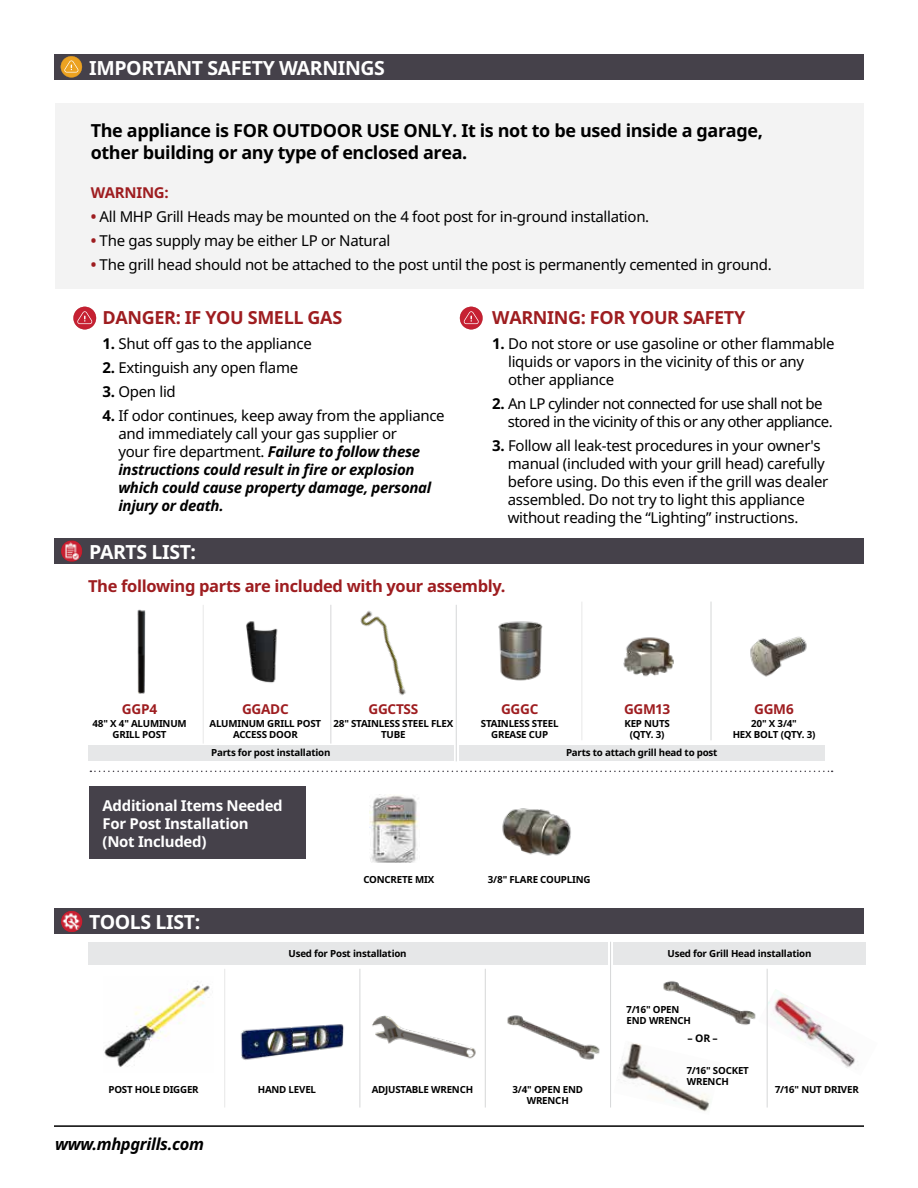
<style>
.page{position:relative;width:918px;height:1188px;background:#fff}
.page>*{position:absolute;margin:0;border:0;box-sizing:border-box;transform-origin:0 0}
.t1{font:700 19.5px "Noto Sans";letter-spacing:-.02em;color:#fff}
.t2{font:700 18px/21.6px "Noto Sans";letter-spacing:-.02em;color:#000}
.t3{font:700 18px "Noto Sans";letter-spacing:-.02em;color:#9e1d20}
.t4{font:700 16.5px "Noto Sans";letter-spacing:-.02em;color:#9e1d20}
.t5{font:italic 700 16.5px "Noto Sans";letter-spacing:-.02em;color:#000}
.t6{font:15px/18px "Noto Sans";letter-spacing:-.02em;color:#000}
.t7{font:italic 700 15px/18px "Noto Sans";letter-spacing:-.02em;color:#000}
.t8{font:15px/18px "Noto Sans";letter-spacing:-.04em;color:#000}
.t9{font:700 15px/18px "Noto Sans";letter-spacing:-.02em;color:#fff}
.t10{font:700 15px "Noto Sans";letter-spacing:-.02em;color:#9e1d20}
.t11{font:700 13.65px "Noto Sans";letter-spacing:-.02em;color:#9e1d20}
.t12{font:700 10.5px "Noto Sans";color:#000}
.t13{font:700 9.75px/10.5px "Noto Sans";letter-spacing:-.02em;color:#000;text-align:center}
.s1{font-weight:700;color:#9e1d20}
.s2{font-weight:700}
.s3{font-style:normal}
.s4{font-weight:400;font-style:normal}
</style>
<div class="page">
<div style="left:55px;top:104px;width:809px;height:185px;background:#f3f3f3"></div>
<svg style="left:73px;top:307px;width:23px;height:22px"></svg>
<svg style="left:460px;top:307px;width:23px;height:22px"></svg>
<img style="left:372px;top:1015px;width:104px;height:44px">
<img style="left:240px;top:1024px;width:104px;height:36px">
<img style="left:507px;top:1015px;width:93px;height:45px">
<img style="left:663px;top:981px;width:93px;height:44px">
<img style="left:104px;top:981px;width:106px;height:86px">
<img style="left:502px;top:808px;width:69px;height:48px">
<hr style="left:224px;top:969px;width:1px;height:139px;background:#000">
<hr style="left:360px;top:969px;width:1px;height:139px;background:#d6d7d8">
<hr style="left:485px;top:969px;width:1px;height:139px;background:#d6d7d8">
<hr style="left:610px;top:942px;width:1px;height:166px;background:#d6d7d8">
<img style="left:498px;top:621px;width:45px;height:60px">
<img style="left:750px;top:636px;width:57px;height:41px">
<img style="left:623px;top:637px;width:51px;height:40px">
<hr style="left:581px;top:602px;width:1px;height:138px;background:#000">
<hr style="left:711px;top:602px;width:1px;height:138px;background:#d6d7d8">
<div style="left:54px;top:908px;width:810px;height:26px;background:#45414a"></div>
<div style="left:54px;top:538px;width:810px;height:26px;background:#45414a"></div>
<img style="left:61px;top:541px;width:21px;height:20px">
<div style="left:54px;top:54px;width:810px;height:26px;background:#45414a"></div>
<img style="left:61px;top:911px;width:21px;height:21px">
<img style="left:246px;top:621px;width:32px;height:62px">
<img style="left:137px;top:609px;width:9px;height:85px">
<img style="left:360px;top:611px;width:46px;height:85px">
<hr style="left:203px;top:605px;width:1px;height:139px;background:#000">
<hr style="left:330px;top:605px;width:1px;height:139px;background:#d6d7d8">
<hr style="left:456px;top:605px;width:1px;height:156px;background:#d6d7d8">
<div style="left:90px;top:786px;width:216px;height:73px;background:#45414a"></div>
<svg style="left:90px;top:771px;width:743px;height:1px"></svg>
<svg style="left:61px;top:56px;width:21px;height:22px"></svg>
<hr style="left:54px;top:1125px;width:810px;height:2px;background:#000">
<div style="left:88px;top:942px;width:519px;height:22px;background:#e6e7e8"></div>
<div style="left:613px;top:942px;width:253px;height:22px;background:#e6e7e8"></div>
<div style="left:88px;top:745px;width:366px;height:15px;background:#e6e7e8"></div>
<div style="left:459px;top:745px;width:366px;height:15px;background:#e6e7e8"></div>
<img style="left:369px;top:795px;width:50px;height:67px">
<img style="left:619px;top:1043px;width:91px;height:69px">
<img style="left:766px;top:989px;width:89px;height:87px">
<hr style="left:767px;top:969px;width:1px;height:139px;background:#d6d7d8">
<h1 class="t1" style="left:89px;top:57px;width:297px">IMPORTANT SAFETY WARNINGS</h1>
<p class="t2" style="left:91px;top:120px;width:674px">The appliance is FOR OUTDOOR USE ONLY. It is not to be used inside a garage, other building or any type of enclosed area.</p>
<p class="t10" style="left:91px;top:184px;width:80px">WARNING:</p>
<p class="t6" style="left:91px;top:208px;width:560px"><span class="s1">•</span> All MHP Grill Heads may be mounted on the 4 foot post for in-ground installation.</p>
<p class="t6" style="left:91px;top:232px;width:301px"><span class="s1">•</span> The gas supply may be either LP or Natural</p>
<p class="t6" style="left:91px;top:256px;width:682px"><span class="s1">•</span> The grill head should not be attached to the post until the post is permanently cemented in ground.</p>
<p class="t3" style="left:103px;top:307px;width:241px">DANGER: IF YOU SMELL GAS</p>
<p class="t6" style="left:103px;top:335px;width:211px"><span class="s2">1.</span> Shut off gas to the appliance</p>
<p class="t6" style="left:103px;top:359px;width:197px"><span class="s2">2.</span> Extinguish any open flame</p>
<p class="t6" style="left:103px;top:383px;width:75px"><span class="s2">3.</span> Open lid</p>
<p class="t7" style="left:118px;top:407px;width:328px;text-indent:-16px"><span class="s3">4.</span> <span class="s4">If odor continues, keep away from the appliance and immediately call your gas supplier or<br>your fire department.</span> Failure to follow these instructions could result in fire or explosion which could cause property damage, personal injury or death.</p>
<h1 class="t1" style="left:89px;top:540px;width:108px">PARTS LIST:</h1>
<p class="t3" style="left:492px;top:307px;width:254px">WARNING: FOR YOUR SAFETY</p>
<p class="t6" style="left:508px;top:335px;width:328px;text-indent:-16px"><span class="s2">1.</span> Do not store or use gasoline or other flammable liquids or vapors in the vicinity of this or any other appliance</p>
<p class="t8" style="left:508px;top:395px;width:326px;text-indent:-16px"><span class="s2">2.</span> An LP cylinder not connected for use shall not be stored in the vicinity of this or any other appliance.</p>
<p class="t6" style="left:508px;top:437px;width:322px;text-indent:-16px"><span class="s2">3.</span> Follow all leak-test procedures in your owner's manual (included with your grill head) carefully before using. Do this even if the grill was dealer assembled. Do not try to light this appliance without reading the “Lighting” instructions.</p>
<p class="t4" style="left:88px;top:577px;width:419px">The following parts are included with your assembly.</p>
<p class="t11" style="left:122px;top:702px;width:37px">GGP4</p>
<p class="t13" style="left:92px;top:719px;width:96px">48" X 4" ALUMINUM<br>GRILL POST</p>
<p class="t11" style="left:242px;top:702px;width:48px">GGADC</p>
<p class="t13" style="left:210px;top:719px;width:113px">ALUMINUM GRILL POST<br>ACCESS DOOR</p>
<p class="t11" style="left:368px;top:702px;width:51px">GGCTSS</p>
<p class="t13" style="left:334px;top:719px;width:121px">28" STAINLESS STEEL FLEX<br>TUBE</p>
<p class="t11" style="left:501px;top:702px;width:39px">GGGC</p>
<p class="t13" style="left:481px;top:719px;width:79px">STAINLESS STEEL<br>GREASE CUP</p>
<p class="t11" style="left:624px;top:702px;width:48px">GGM13</p>
<p class="t13" style="left:624px;top:719px;width:47px">KEP NUTS (QTY. 3)</p>
<p class="t11" style="left:754px;top:702px;width:41px">GGM6</p>
<p class="t13" style="left:733px;top:719px;width:84px">20" X 3/4"<br>HEX BOLT (QTY. 3)</p>
<p class="t13" style="left:211px;top:748px;width:121px">Parts for post installation</p>
<p class="t13" style="left:566px;top:748px;width:153px">Parts to attach grill head to post</p>
<p class="t9" style="left:103px;top:797px;width:182px">Additional Items Needed<br>For Post Installation (Not Included)</p>
<h1 class="t1" style="left:89px;top:911px;width:113px">TOOLS LIST:</h1>
<p class="t13" style="left:363px;top:875px;width:72px">CONCRETE MIX</p>
<p class="t13" style="left:488px;top:875px;width:104px">3/8" FLARE COUPLING</p>
<p class="t13" style="left:289px;top:948px;width:120px">Used for Post installation</p>
<p class="t13" style="left:668px;top:948px;width:145px">Used for Grill Head installation</p>
<p class="t13" style="left:109px;top:1085px;width:92px">POST HOLE DIGGER</p>
<p class="t13" style="left:258px;top:1085px;width:60px">HAND LEVEL</p>
<p class="t13" style="left:372px;top:1085px;width:103px">ADJUSTABLE WRENCH</p>
<p class="t5" style="left:55px;top:1132px;width:150px">www.mhpgrills.com</p>
<p class="t13" style="left:627px;top:1005px;width:66px;text-align:left">7/16" OPEN<br>END WRENCH</p>
<p class="t12" style="left:688px;top:1032px;width:32px">– OR –</p>
<p class="t13" style="left:687px;top:1066px;width:64px;text-align:left">7/16" SOCKET<br>WRENCH</p>
<p class="t13" style="left:513px;top:1085px;width:72px">3/4" OPEN END</p>
<p class="t13" style="left:775px;top:1085px;width:85px">7/16" NUT DRIVER</p>
<p class="t13" style="left:527px;top:1095px;width:43px">WRENCH</p>
</div>
